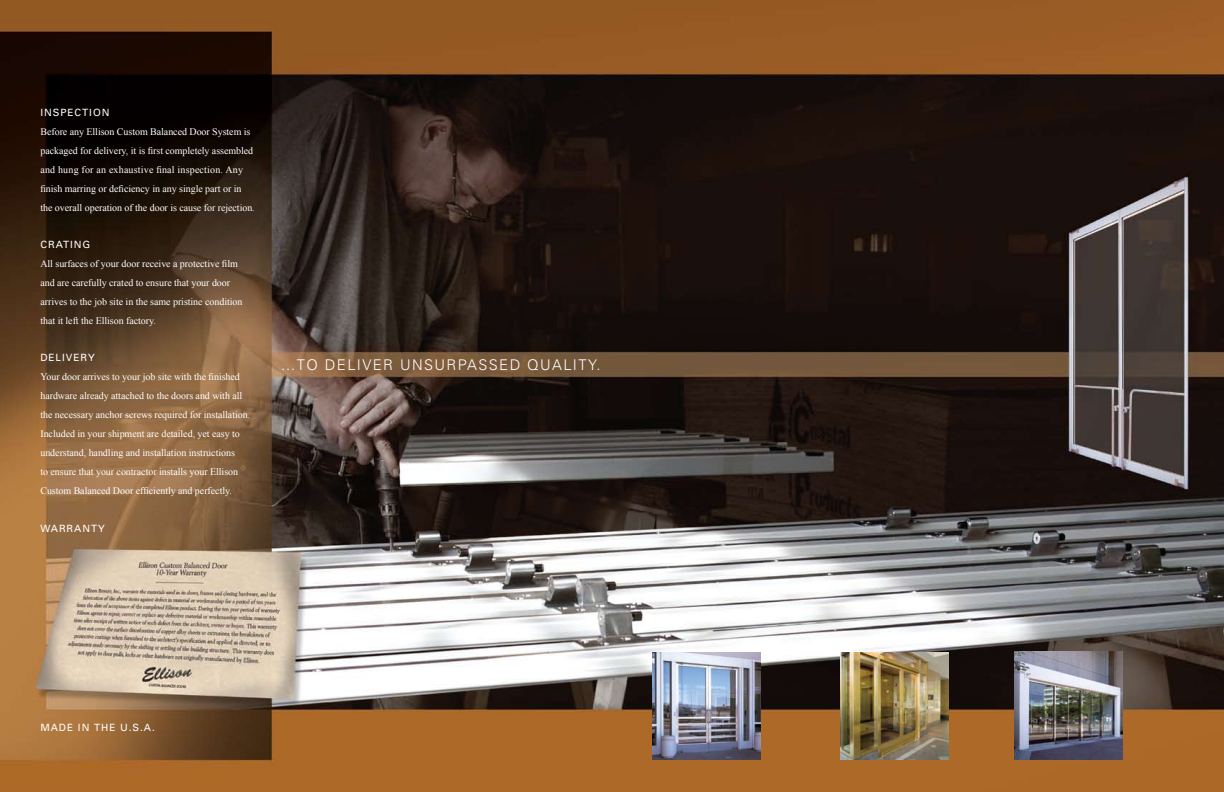
<style>
.page{position:relative;width:1224px;height:792px;background:#fff}
.page>*{position:absolute;margin:0;border:0;box-sizing:border-box;transform-origin:0 0}
.t1{font:300 14.8px "Univers";letter-spacing:.095em;color:#fff}
.t2{font:10px/19px "Times New Roman";letter-spacing:-.005em;color:#fff}
.t3{font:10px "Univers";letter-spacing:.095em;color:#fff}
</style>
<div class="page">
<img style="left:0;top:0;width:1224px;height:792px">
<img style="left:652px;top:652px;width:108px;height:108px">
<img style="left:841px;top:652px;width:108px;height:108px">
<img style="left:1014px;top:652px;width:108px;height:108px">
<p class="t3" style="left:40px;top:106px;width:71px">I NSPECTION</p>
<p class="t2" style="left:40px;top:122px;width:216px">Before any Ellison Custom Balanced Door System is packaged for delivery, it is first completely assembled and hung for an exhaustive final inspection. Any finish marring or deficiency in any single part or in the overall operation of the door is cause for rejection.</p>
<p class="t3" style="left:40px;top:238px;width:50px">CRATING</p>
<p class="t2" style="left:40px;top:254px;width:204px">All surfaces of your door receive a protective film and are carefully crated to ensure that your door arrives to the job site in the same pristine condition that it left the Ellison factory.</p>
<p class="t3" style="left:40px;top:351px;width:56px">DELIVERY</p>
<p class="t2" style="left:40px;top:367px;width:211px">Your door arrives to your job site with the finished hardware already attached to the doors and with all the necessary anchor screws required for installation.<br>Included in your shipment are detailed, yet easy to understand, handling and installation instructions<br>to ensure that your contractor installs your Ellison Custom Balanced Door efficiently and perfectly.</p>
<p class="t3" style="left:40px;top:522px;width:20px">WARRANT</p>
<p class="t3" style="left:98px;top:522px;width:8px">Y</p>
<h1 class="t1" style="left:281px;top:356px;width:321px">…TO DELIVER UNSURPASSED QUALITY.</h1>
<p class="t3" style="left:40px;top:721px;width:116px">MADE IN THE U .S.A.</p>
</div>
